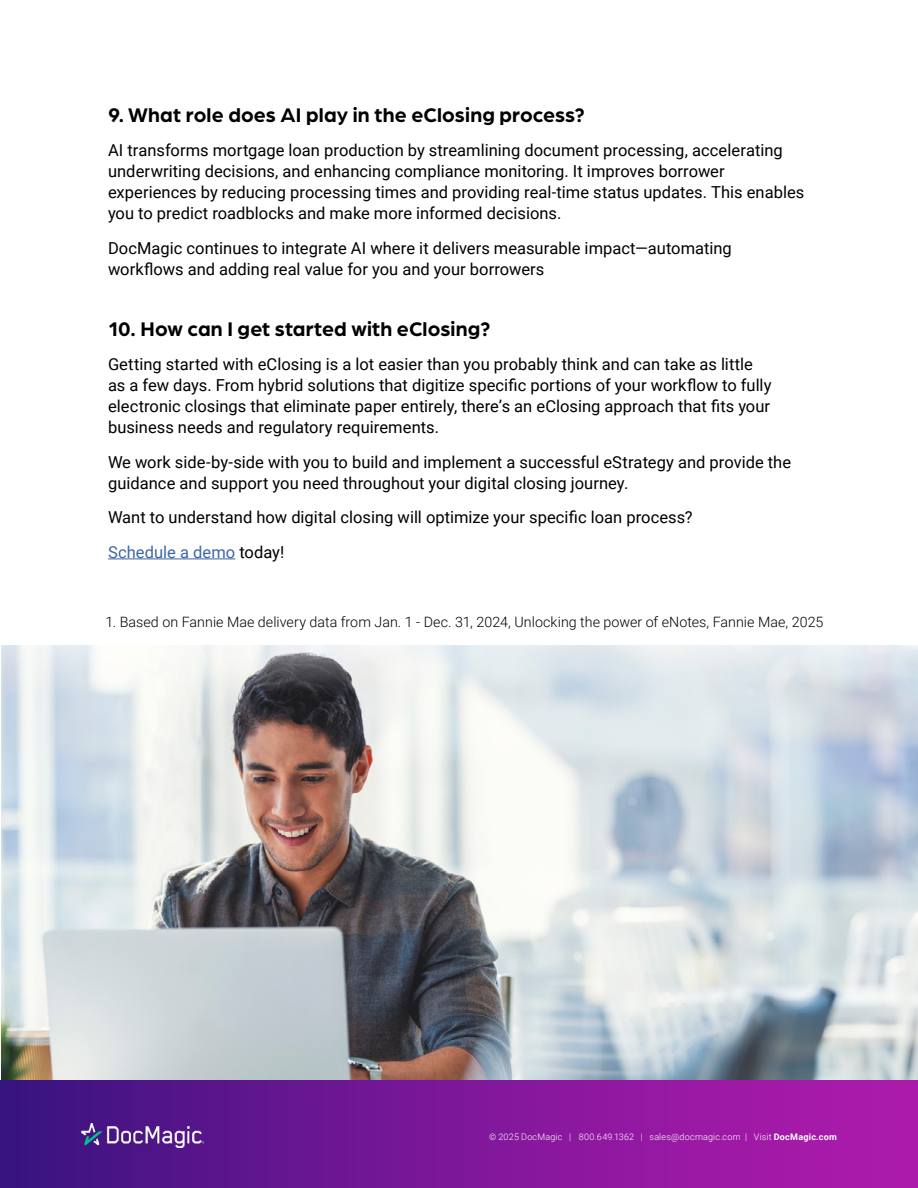
<style>
.page{position:relative;width:918px;height:1188px;background:#fff}
.page>*{position:absolute;margin:0;border:0;box-sizing:border-box;transform-origin:0 0}
.t1{font:700 21px "Arboria";letter-spacing:.005em;color:#000}
.t2{font:16.5px/21px "Roboto";color:#000}
.t3{font:300 14.25px "Roboto";letter-spacing:.005em;color:#000}
.t4{font:300 9px "Roboto";letter-spacing:.02em;color:#fff}
.s1{color:#3a68a5}
.s2{font-weight:700}
</style>
<div class="page">
<div style="left:0;top:1080px;width:918px;height:108px;background:linear-gradient(to right,#3d1481,#b61baf)"></div>
<img style="left:2px;top:646px;width:916px;height:434px">
<hr style="left:108px;top:559px;width:127px;height:1px;background:#3a68a5">
<img style="left:81px;top:1123px;width:123px;height:24px">
<p class="t1" style="left:108px;top:100px;width:478px">9. What role does AI play in the eClosing process?</p>
<p class="t2" style="left:108px;top:139px;width:698px">AI transforms mortgage loan production by streamlining document processing, accelerating underwriting decisions, and enhancing compliance monitoring. It improves borrower experiences by reducing processing times and providing real-time status updates. This enables you to predict roadblocks and make more informed decisions.</p>
<p class="t2" style="left:108px;top:237px;width:625px">DocMagic continues to integrate AI where it delivers measurable impact—automating workflows and adding real value for you and your borrowers</p>
<p class="t1" style="left:108px;top:314px;width:384px">10. How can I get started with eClosing?</p>
<p class="t2" style="left:108px;top:353px;width:665px">Getting started with eClosing is a lot easier than you probably think and can take as little as a few days. From hybrid solutions that digitize specific portions of your workflow to fully electronic closings that eliminate paper entirely, there’s an eClosing approach that fits your business needs and regulatory requirements.</p>
<p class="t2" style="left:108px;top:451px;width:685px">We work side-by-side with you to build and implement a successful eStrategy and provide the guidance and support you need throughout your digital closing journey.</p>
<p class="t2" style="left:108px;top:499px;width:586px;line-height:34.5px">Want to understand how digital closing will optimize your specific loan process?<br><span class="s1">Schedule a demo</span> today!</p>
<p class="t3" style="left:106px;top:612px;width:719px">1. Based on Fannie Mae delivery data from Jan. 1 - Dec. 31, 2024, Unlocking the power of eNotes, Fannie Mae, 2025</p>
<p class="t4" style="left:489px;top:1130px;width:349px">© 2025 DocMagic | 800.649.1362 | sales@docmagic.com | Visit <span class="s2">DocMagic.com</span></p>
</div>
